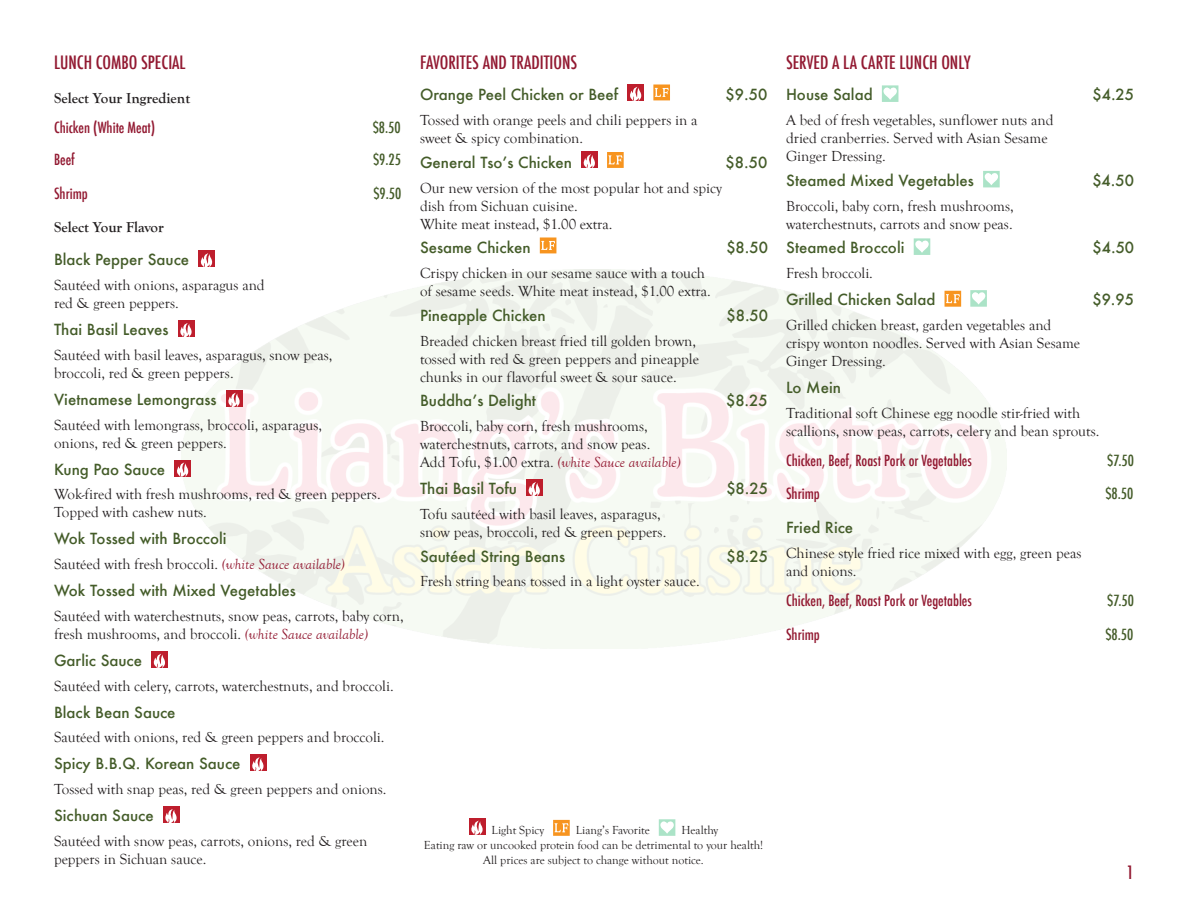
<style>
.page{position:relative;width:1188px;height:918px;background:#fff}
.page>*{position:absolute;margin:0;border:0;box-sizing:border-box;transform-origin:0 0}
.sub_header{font:500 condensed 18px "Futura";color:#921931}
.t1{font:15px/18px "Goudy Old Style T";color:#231f20}
.sub_header-2{font:500 15px "Futura";color:#445c29}
.sub_header-3{font:500 condensed 15px "Futura";color:#921931}
.t2{font:700 15px "Goudy Old Style T";color:#231f20}
.sub_header-4{font:500 condensed 15px "Futura";color:#445c29}
.t3{font:12px "Goudy Old Style T";color:#231f20}
.s1{font-style:italic;color:#921931}
</style>
<div class="page">
<img style="left:182px;top:270px;width:824px;height:378px">
<div style="left:628px;top:84px;width:16px;height:16px;background:#be1e2d"></div>
<svg style="left:630px;top:87px;width:12px;height:13px"></svg>
<svg style="left:653px;top:85px;width:17px;height:15px"></svg>
<div style="left:581px;top:152px;width:17px;height:16px;background:#be1e2d"></div>
<svg style="left:583px;top:154px;width:12px;height:14px"></svg>
<svg style="left:607px;top:152px;width:17px;height:16px"></svg>
<svg style="left:540px;top:238px;width:16px;height:15px"></svg>
<div style="left:526px;top:480px;width:17px;height:16px;background:#be1e2d"></div>
<svg style="left:528px;top:482px;width:12px;height:14px"></svg>
<svg style="left:882px;top:85px;width:16px;height:17px"></svg>
<svg style="left:983px;top:171px;width:17px;height:16px"></svg>
<svg style="left:914px;top:238px;width:16px;height:17px"></svg>
<svg style="left:945px;top:291px;width:16px;height:16px"></svg>
<svg style="left:970px;top:290px;width:17px;height:17px"></svg>
<div style="left:469px;top:818px;width:16px;height:16px;background:#be1e2d"></div>
<svg style="left:471px;top:821px;width:12px;height:13px"></svg>
<svg style="left:553px;top:820px;width:17px;height:16px"></svg>
<svg style="left:659px;top:819px;width:16px;height:17px"></svg>
<div style="left:198px;top:251px;width:17px;height:16px;background:#be1e2d"></div>
<svg style="left:200px;top:253px;width:13px;height:14px"></svg>
<div style="left:178px;top:321px;width:16px;height:16px;background:#be1e2d"></div>
<svg style="left:180px;top:323px;width:12px;height:14px"></svg>
<div style="left:226px;top:390px;width:17px;height:16px;background:#be1e2d"></div>
<svg style="left:228px;top:393px;width:12px;height:13px"></svg>
<div style="left:175px;top:460px;width:16px;height:16px;background:#be1e2d"></div>
<svg style="left:177px;top:463px;width:12px;height:13px"></svg>
<div style="left:151px;top:651px;width:17px;height:16px;background:#be1e2d"></div>
<svg style="left:153px;top:654px;width:12px;height:13px"></svg>
<div style="left:250px;top:755px;width:16px;height:16px;background:#be1e2d"></div>
<svg style="left:252px;top:757px;width:12px;height:14px"></svg>
<div style="left:163px;top:807px;width:16px;height:16px;background:#be1e2d"></div>
<svg style="left:165px;top:809px;width:12px;height:14px"></svg>
<p class="sub_header" style="left:54px;top:51px;width:133px">LUNCH COMBO SPECIAL</p>
<p class="t2" style="left:54px;top:89px;width:138px">Select Your Ingredient</p>
<p class="sub_header-3" style="left:54px;top:118px;width:103px">Chicken (White Meat)</p>
<p class="sub_header-4" style="left:373px;top:118px;width:29px">$8.50</p>
<p class="sub_header-3" style="left:54px;top:150px;width:22px">Beef</p>
<p class="sub_header-4" style="left:373px;top:150px;width:29px">$9.25</p>
<p class="sub_header-3" style="left:54px;top:184px;width:35px">Shrimp</p>
<p class="sub_header-4" style="left:373px;top:184px;width:29px">$9.50</p>
<p class="t2" style="left:54px;top:219px;width:111px">Select Your Flavor</p>
<p class="sub_header-2" style="left:54px;top:250px;width:137px">Black Pepper Sauce</p>
<p class="t1" style="left:54px;top:277px;width:212px">Sautéed with onions, asparagus and</p>
<p class="t1" style="left:54px;top:295px;width:126px">red &amp; green peppers.</p>
<p class="sub_header-2" style="left:54px;top:319px;width:116px">Thai Basil Leaves</p>
<p class="t1" style="left:54px;top:346px;width:280px">Sautéed with basil leaves, asparagus, snow peas, broccoli, red &amp; green peppers.</p>
<p class="sub_header-2" style="left:54px;top:389px;width:164px">Vietnamese Lemongrass</p>
<p class="t1" style="left:54px;top:416px;width:270px">Sautéed with lemongrass, broccoli, asparagus,</p>
<p class="t1" style="left:54px;top:434px;width:174px">onions, red &amp; green peppers.</p>
<p class="sub_header-2" style="left:54px;top:459px;width:113px">Kung Pao Sauce</p>
<p class="t1" style="left:54px;top:486px;width:328px">Wok-fired with fresh mushrooms, red &amp; green peppers.</p>
<p class="t1" style="left:54px;top:504px;width:154px">Topped with cashew nuts.</p>
<p class="sub_header-2" style="left:54px;top:529px;width:174px">Wok Tossed with Broccoli</p>
<p class="t1" style="left:54px;top:556px;width:292px">Sautéed with fresh broccoli. <span class="s1">(white Sauce available)</span></p>
<p class="sub_header-2" style="left:54px;top:580px;width:243px">Wok Tossed with Mixed Vegetables</p>
<p class="t1" style="left:54px;top:607px;width:351px">Sautéed with waterchestnuts, snow peas, carrots, baby corn, fresh mushrooms, and broccoli. <span class="s1">(white Sauce available)</span></p>
<p class="sub_header-2" style="left:54px;top:650px;width:90px">Garlic Sauce</p>
<p class="t1" style="left:54px;top:677px;width:341px">Sautéed with celery, carrots, waterchestnuts, and broccoli.</p>
<p class="sub_header-2" style="left:54px;top:702px;width:123px">Black Bean Sauce</p>
<p class="t1" style="left:54px;top:729px;width:332px">Sautéed with onions, red &amp; green peppers and broccoli.</p>
<p class="sub_header-2" style="left:54px;top:754px;width:188px">Spicy B.B.Q. Korean Sauce</p>
<p class="t1" style="left:54px;top:781px;width:334px">Tossed with snap peas, red &amp; green peppers and onions.</p>
<p class="sub_header-2" style="left:54px;top:805px;width:101px">Sichuan Sauce</p>
<p class="t1" style="left:54px;top:832px;width:315px">Sautéed with snow peas, carrots, onions, red &amp; green peppers in Sichuan sauce.</p>
<p class="sub_header" style="left:420px;top:51px;width:159px">FAVORITES AND TRADITIONS</p>
<p class="sub_header-2" style="left:420px;top:85px;width:200px">Orange Peel Chicken or Beef</p>
<p class="sub_header-2" style="left:726px;top:85px;width:43px">$9.50</p>
<p class="t1" style="left:420px;top:112px;width:279px">Tossed with orange peels and chili peppers in a</p>
<p class="t1" style="left:420px;top:130px;width:165px">sweet &amp; spicy combination.</p>
<p class="sub_header-2" style="left:420px;top:152px;width:153px">General Tso’s Chicken</p>
<p class="sub_header-2" style="left:726px;top:152px;width:43px">$8.50</p>
<p class="t1" style="left:420px;top:179px;width:303px">Our new version of the most popular hot and spicy dish from Sichuan cuisine.<br>White meat instead, $1.00 extra.</p>
<p class="sub_header-2" style="left:420px;top:238px;width:112px">Sesame Chicken</p>
<p class="sub_header-2" style="left:726px;top:238px;width:43px">$8.50</p>
<p class="t1" style="left:420px;top:265px;width:292px">Crispy chicken in our sesame sauce with a touch of sesame seeds. White meat instead, $1.00 extra.</p>
<p class="sub_header-2" style="left:420px;top:305px;width:127px">Pineapple Chicken</p>
<p class="sub_header-2" style="left:727px;top:305px;width:43px">$8.50</p>
<p class="t1" style="left:420px;top:332px;width:278px">Breaded chicken breast fried till golden brown,</p>
<p class="t1" style="left:420px;top:350px;width:280px">tossed with red &amp; green peppers and pineapple chunks in our flavorful sweet &amp; sour sauce.</p>
<p class="sub_header-2" style="left:420px;top:391px;width:118px">Buddha’s Delight</p>
<p class="sub_header-2" style="left:726px;top:391px;width:43px">$8.25</p>
<p class="t1" style="left:420px;top:418px;width:262px">Broccoli, baby corn, fresh mushrooms, waterchestnuts, carrots, and snow peas.<br>Add Tofu, $1.00 extra. <span class="s1">(white Sauce available)</span></p>
<p class="sub_header-2" style="left:420px;top:478px;width:98px">Thai Basil Tofu</p>
<p class="sub_header-2" style="left:726px;top:478px;width:43px">$8.25</p>
<p class="t1" style="left:420px;top:505px;width:248px">Tofu sautéed with basil leaves, asparagus, snow peas, broccoli, red &amp; green peppers.</p>
<p class="sub_header-2" style="left:420px;top:546px;width:147px">Sautéed String Beans</p>
<p class="sub_header-2" style="left:726px;top:546px;width:43px">$8.25</p>
<p class="t1" style="left:420px;top:573px;width:281px">Fresh string beans tossed in a light oyster sauce.</p>
<p class="t3" style="left:491px;top:824px;width:54px">Light Spicy</p>
<p class="t3" style="left:576px;top:824px;width:76px">Liang’s Favorite</p>
<p class="t3" style="left:681px;top:824px;width:38px">Healthy</p>
<p class="t3" style="left:424px;top:839px;width:341px">Eating raw or uncooked protein food can be detrimental to your health!</p>
<p class="t3" style="left:483px;top:854px;width:222px">All prices are subject to change without notice.</p>
<p class="sub_header" style="left:786px;top:51px;width:186px">SERVED A LA CARTE LUNCH ONLY</p>
<p class="sub_header-2" style="left:786px;top:85px;width:88px">House Salad</p>
<p class="sub_header-2" style="left:1093px;top:85px;width:43px">$4.25</p>
<p class="t1" style="left:786px;top:112px;width:269px">A bed of fresh vegetables, sunflower nuts and</p>
<p class="t1" style="left:786px;top:130px;width:263px">dried cranberries. Served with Asian Sesame</p>
<p class="t1" style="left:786px;top:148px;width:101px">Ginger Dressing.</p>
<p class="sub_header-2" style="left:786px;top:170px;width:189px">Steamed Mixed Vegetables</p>
<p class="sub_header-2" style="left:1092px;top:170px;width:43px">$4.50</p>
<p class="t1" style="left:786px;top:197px;width:229px">Broccoli, baby corn, fresh mushrooms, waterchestnuts, carrots and snow peas.</p>
<p class="sub_header-2" style="left:786px;top:238px;width:120px">Steamed Broccoli</p>
<p class="sub_header-2" style="left:1093px;top:238px;width:43px">$4.50</p>
<p class="t1" style="left:786px;top:265px;width:88px">Fresh broccoli.</p>
<p class="sub_header-2" style="left:786px;top:289px;width:151px">Grilled Chicken Salad</p>
<p class="sub_header-2" style="left:1092px;top:289px;width:43px">$9.95</p>
<p class="t1" style="left:786px;top:316px;width:296px">Grilled chicken breast, garden vegetables and crispy wonton noodles. Served with Asian Sesame</p>
<p class="t1" style="left:786px;top:352px;width:101px">Ginger Dressing.</p>
<p class="sub_header-2" style="left:786px;top:377px;width:56px">Lo Mein</p>
<p class="t1" style="left:786px;top:404px;width:296px">Traditional soft Chinese egg noodle stir-fried with</p>
<p class="t1" style="left:786px;top:422px;width:315px">scallions, snow peas, carrots, celery and bean sprouts.</p>
<p class="sub_header-3" style="left:786px;top:451px;width:187px">Chicken, Beef, Roast Pork or Vegetables</p>
<p class="sub_header-4" style="left:1107px;top:451px;width:28px">$7.50</p>
<p class="sub_header-3" style="left:786px;top:484px;width:35px">Shrimp</p>
<p class="sub_header-4" style="left:1105px;top:484px;width:29px">$8.50</p>
<p class="sub_header-2" style="left:786px;top:517px;width:69px">Fried Rice</p>
<p class="t1" style="left:786px;top:544px;width:297px">Chinese style fried rice mixed with egg, green peas</p>
<p class="t1" style="left:786px;top:562px;width:72px">and onions.</p>
<p class="sub_header-3" style="left:786px;top:591px;width:187px">Chicken, Beef, Roast Pork or Vegetables</p>
<p class="sub_header-4" style="left:1107px;top:591px;width:28px">$7.50</p>
<p class="sub_header-3" style="left:786px;top:625px;width:35px">Shrimp</p>
<p class="sub_header-4" style="left:1105px;top:625px;width:29px">$8.50</p>
<p class="sub_header" style="left:1127px;top:861px;width:9px">1</p>
</div>
